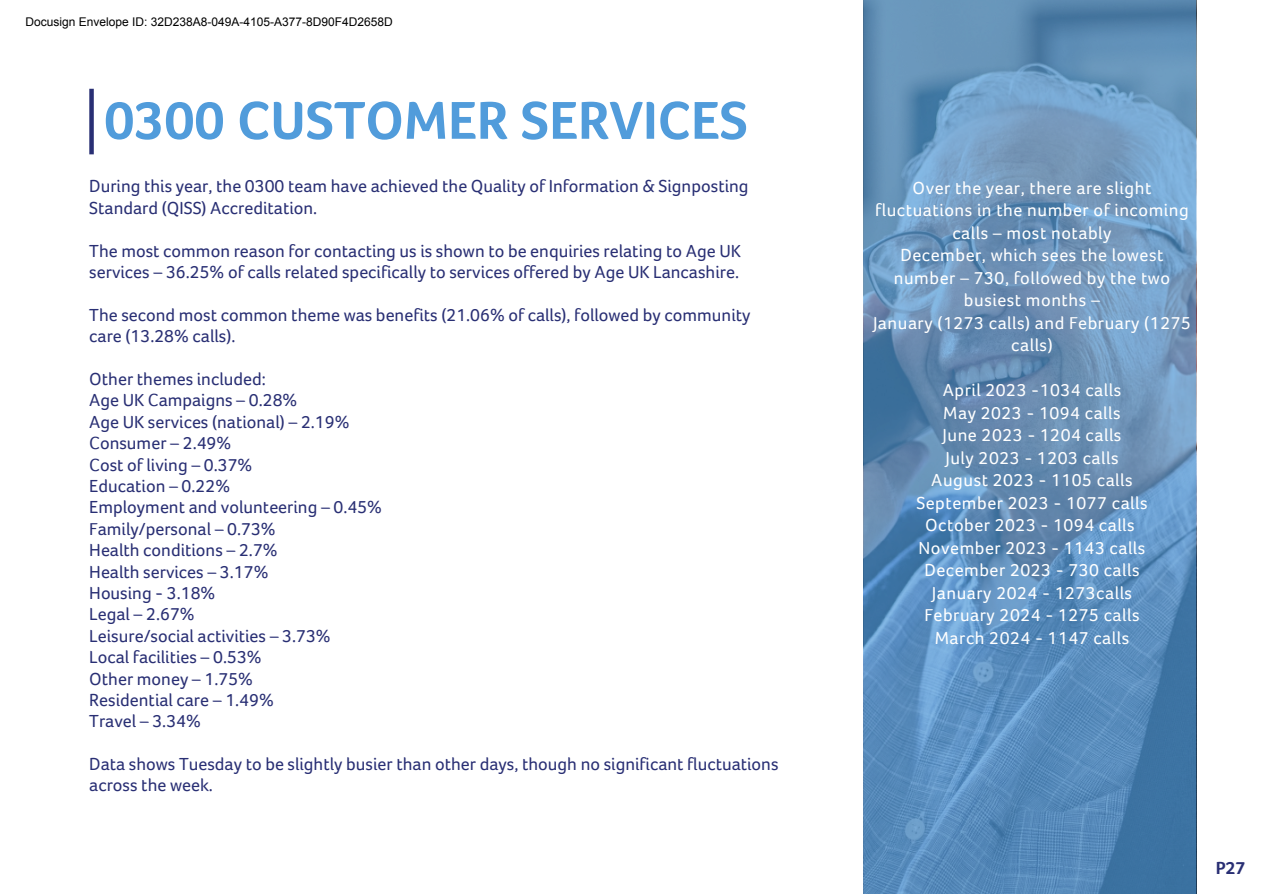
<style>
.page{position:relative;width:1263px;height:894px;background:#fff}
.page>*{position:absolute;margin:0;border:0;box-sizing:border-box;transform-origin:0 0}
.t1{font:700 54.75px "Foco Age UK";color:#519cdb}
.t2{font:18px/21.3px "Foco Age UK";color:#292f74}
.t3{font:18px/22.5px "Foco Age UK";letter-spacing:.03em;color:#fff;text-align:center}
.t4{font:700 18px "Foco Age UK";color:#292f74}
.t5{font:12px "Arial";color:#000}
</style>
<div class="page">
<div style="left:89px;top:89px;width:5px;height:65px;background:#292f74"></div>
<svg style="left:863px;top:0;width:333px;height:893px;background:#618eb8"></svg>
<p class="t5" style="left:26px;top:15px;width:369px">Docusign Envelope ID: 32D238A8-049A-4105-A377-8D90F4D2658D</p>
<p class="t1" style="left:104px;top:90px;width:645px">0300 CUSTOMER SERVICES</p>
<p class="t2" style="left:89px;top:176px;width:661px">During this year, the 0300 team have achieved the Quality of Information &amp; Signposting<br>Standard (QISS) Accreditation.</p>
<p class="t2" style="left:89px;top:240px;width:653px">The most common reason for contacting us is shown to be enquiries relating to Age UK</p>
<p class="t2" style="left:89px;top:261px;width:651px">services – 36.25% of calls related specifically to services offered by Age UK Lancashire.</p>
<p class="t2" style="left:89px;top:304px;width:663px">The second most common theme was benefits (21.06% of calls), followed by community</p>
<p class="t2" style="left:89px;top:326px;width:148px">care (13.28% calls).</p>
<p class="t2" style="left:89px;top:368px;width:178px">Other themes included:</p>
<p class="t2" style="left:89px;top:390px;width:210px">Age UK Campaigns – 0.28%</p>
<p class="t2" style="left:89px;top:411px;width:262px">Age UK services (national) – 2.19%</p>
<p class="t2" style="left:89px;top:432px;width:144px">Consumer – 2.49%</p>
<p class="t2" style="left:89px;top:454px;width:165px">Cost of living – 0.37%</p>
<p class="t2" style="left:89px;top:475px;width:142px">Education – 0.22%</p>
<p class="t2" style="left:89px;top:497px;width:294px">Employment and volunteering – 0.45%</p>
<p class="t2" style="left:89px;top:518px;width:188px">Family/personal – 0.73%</p>
<p class="t2" style="left:89px;top:539px;width:190px">Health conditions – 2.7%</p>
<p class="t2" style="left:89px;top:561px;width:181px">Health services – 3.17%</p>
<p class="t2" style="left:89px;top:582px;width:128px">Housing - 3.18%</p>
<p class="t2" style="left:89px;top:603px;width:107px">Legal – 2.67%</p>
<p class="t2" style="left:89px;top:625px;width:243px">Leisure/social activities – 3.73%</p>
<p class="t2" style="left:89px;top:646px;width:174px">Local facilities – 0.53%</p>
<p class="t2" style="left:89px;top:668px;width:165px">Other money – 1.75%</p>
<p class="t2" style="left:89px;top:689px;width:186px">Residential care – 1.49%</p>
<p class="t2" style="left:89px;top:710px;width:113px">Travel – 3.34%</p>
<p class="t2" style="left:89px;top:753px;width:691px">Data shows Tuesday to be slightly busier than other days, though no significant fluctuations</p>
<p class="t2" style="left:89px;top:774px;width:125px">across the week.</p>
<p class="t3" style="left:875px;top:176px;width:315px">Over the year, there are slight fluctuations in the number of incoming calls – most notably</p>
<p class="t3" style="left:894px;top:244px;width:278px">December, which sees the lowest number – 730, followed by the two busiest months –</p>
<p class="t3" style="left:873px;top:311px;width:320px">January (1273 calls) and February (1275 calls)</p>
<p class="t3" style="left:943px;top:379px;width:180px">April 2023 -1034 calls</p>
<p class="t3" style="left:943px;top:401px;width:179px">May 2023 - 1094 calls</p>
<p class="t3" style="left:942px;top:424px;width:180px">June 2023 - 1204 calls</p>
<p class="t3" style="left:945px;top:446px;width:175px">July 2023 - 1203 calls</p>
<p class="t3" style="left:931px;top:469px;width:203px">August 2023 - 1105 calls</p>
<p class="t3" style="left:916px;top:491px;width:233px">September 2023 - 1077 calls</p>
<p class="t3" style="left:925px;top:514px;width:211px">October 2023 - 1094 calls</p>
<p class="t3" style="left:918px;top:536px;width:228px">November 2023 - 1143 calls</p>
<p class="t3" style="left:924px;top:559px;width:217px">December 2023 - 730 calls</p>
<p class="t3" style="left:932px;top:581px;width:202px">January 2024 - 1273calls</p>
<p class="t3" style="left:924px;top:604px;width:217px">February 2024 - 1275 calls</p>
<p class="t3" style="left:935px;top:626px;width:196px">March 2024 - 1147 calls</p>
<h2 class="t4" style="left:1216px;top:857px;width:31px">P27</h2>
</div>
